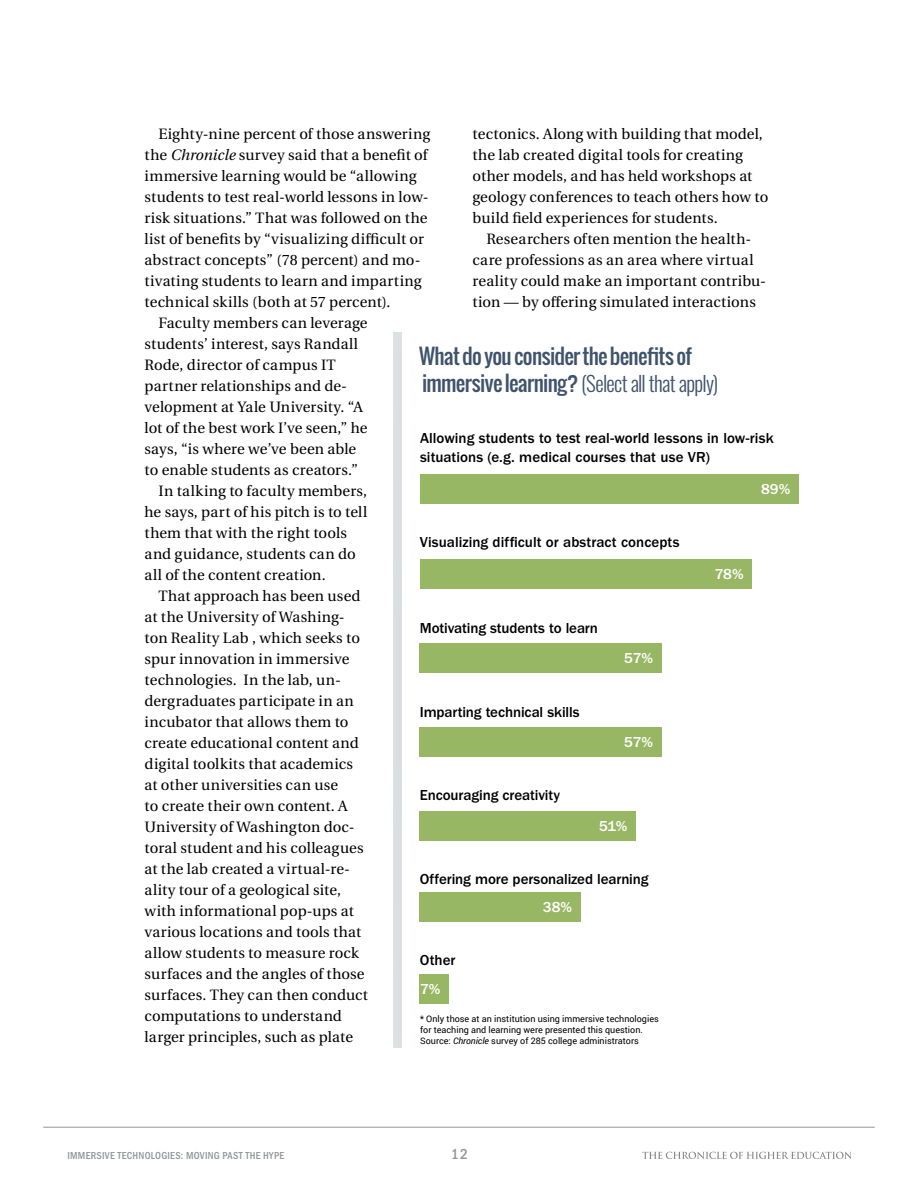
<style>
.page{position:relative;width:918px;height:1188px;background:#fff}
.page>*{position:absolute;margin:0;border:0;box-sizing:border-box;transform-origin:0 0}
.t1{font:21px/27px "Oswald";letter-spacing:-.025em;color:#3f536b}
.t2{font:15px/21px "Heuristica";letter-spacing:.01em;color:#000}
.t3{font:500 15px/18.8px "ITC Franklin Gothic Std";color:#000}
.t4{font:500 15px "ITC Franklin Gothic Std";letter-spacing:-.015em;color:#fff}
.t5{font:500 condensed 15px "ITC Franklin Gothic Std";color:#939598}
.t6{font:500 condensed 10.5px "ITC Franklin Gothic Std";letter-spacing:.02em;color:#939598}
.t7{font:9px/10.8px "Roboto";color:#000}
.s1{font-style:italic}
.s2{font-weight:300}
</style>
<div class="page">
<hr style="left:43px;top:1127px;width:832px;height:1px;background:#939598">
<svg style="left:642px;top:1152px;width:209px;height:7px"></svg>
<div style="left:394px;top:332px;width:8px;height:715px;background:#d8dde1"></div>
<div style="left:421px;top:474px;width:378px;height:30px;background:#98b764"></div>
<div style="left:421px;top:559px;width:331px;height:30px;background:#98b764"></div>
<div style="left:419px;top:643px;width:243px;height:30px;background:#98b764"></div>
<div style="left:419px;top:727px;width:243px;height:30px;background:#98b764"></div>
<div style="left:419px;top:811px;width:217px;height:30px;background:#98b764"></div>
<div style="left:419px;top:892px;width:162px;height:30px;background:#98b764"></div>
<div style="left:419px;top:974px;width:30px;height:30px;background:#98b764"></div>
<p class="t2" style="left:158px;top:123px;width:273px">Eighty-nine percent of those answering</p>
<p class="t2" style="left:145px;top:144px;width:285px">the <span class="s1">Chronicle</span> survey said that a benefit of</p>
<p class="t2" style="left:145px;top:165px;width:274px">immersive learning would be “allowing</p>
<p class="t2" style="left:145px;top:186px;width:285px">students to test real-world lessons in low-</p>
<p class="t2" style="left:145px;top:207px;width:284px">risk situations.” That was followed on the</p>
<p class="t2" style="left:145px;top:228px;width:281px">list of benefits by “visualizing difficult or</p>
<p class="t2" style="left:145px;top:249px;width:278px">abstract concepts” (78 percent) and mo-</p>
<p class="t2" style="left:145px;top:270px;width:279px">tivating students to learn and imparting</p>
<p class="t2" style="left:145px;top:291px;width:247px">technical skills (both at 57 percent).</p>
<p class="t2" style="left:158px;top:312px;width:211px">Faculty members can leverage</p>
<p class="t2" style="left:145px;top:333px;width:215px">students’ interest, says Randall</p>
<p class="t2" style="left:145px;top:354px;width:193px">Rode, director of campus IT</p>
<p class="t2" style="left:145px;top:375px;width:204px">partner relationships and de-</p>
<p class="t2" style="left:145px;top:396px;width:220px">velopment at Yale University. “A</p>
<p class="t2" style="left:145px;top:417px;width:224px">lot of the best work I’ve seen,” he</p>
<p class="t2" style="left:145px;top:438px;width:213px">says, “is where we’ve been able</p>
<p class="t2" style="left:145px;top:459px;width:215px">to enable students as creators.”</p>
<p class="t2" style="left:158px;top:480px;width:210px">In talking to faculty members,</p>
<p class="t2" style="left:145px;top:501px;width:224px">he says, part of his pitch is to tell</p>
<p class="t2" style="left:145px;top:522px;width:204px">them that with the right tools</p>
<p class="t2" style="left:145px;top:543px;width:213px">and guidance, students can do</p>
<p class="t2" style="left:145px;top:564px;width:183px">all of the content creation.</p>
<p class="t2" style="left:158px;top:585px;width:204px">That approach has been used</p>
<p class="t2" style="left:145px;top:606px;width:202px">at the University of Washing-</p>
<p class="t2" style="left:145px;top:627px;width:217px">ton Reality Lab , which seeks to</p>
<p class="t2" style="left:145px;top:648px;width:206px">spur innovation in immersive</p>
<p class="t2" style="left:145px;top:669px;width:198px">technologies. In the lab, un-</p>
<p class="t2" style="left:145px;top:690px;width:211px">dergraduates participate in an</p>
<p class="t2" style="left:145px;top:711px;width:206px">incubator that allows them to</p>
<p class="t2" style="left:145px;top:732px;width:216px">create educational content and</p>
<p class="t2" style="left:145px;top:753px;width:210px">digital toolkits that academics</p>
<p class="t2" style="left:145px;top:774px;width:195px">at other universities can use</p>
<p class="t2" style="left:145px;top:795px;width:205px">to create their own content. A</p>
<p class="t2" style="left:145px;top:816px;width:212px">University of Washington doc-</p>
<p class="t2" style="left:145px;top:837px;width:221px">toral student and his colleagues</p>
<p class="t2" style="left:145px;top:858px;width:207px">at the lab created a virtual-re-</p>
<p class="t2" style="left:145px;top:879px;width:198px">ality tour of a geological site,</p>
<p class="t2" style="left:145px;top:900px;width:211px">with informational pop-ups at</p>
<p class="t2" style="left:145px;top:921px;width:218px">various locations and tools that</p>
<p class="t2" style="left:145px;top:942px;width:216px">allow students to measure rock</p>
<p class="t2" style="left:145px;top:963px;width:222px">surfaces and the angles of those</p>
<p class="t2" style="left:145px;top:984px;width:225px">surfaces. They can then conduct</p>
<p class="t2" style="left:145px;top:1005px;width:199px">computations to understand</p>
<p class="t2" style="left:145px;top:1026px;width:210px">larger principles, such as plate</p>
<p class="t2" style="left:473px;top:123px;width:297px">tectonics. Along with building that model, the lab created digital tools for creating other models, and has held workshops at geology conferences to teach others how to build field experiences for students.</p>
<p class="t2" style="left:473px;top:228px;width:295px;text-indent:14px">Researchers often mention the health&shy;care professions as an area where virtual reality could make an important contribu&shy;tion — by offering simulated interactions</p>
<h1 class="t1" style="left:419px;top:342px;width:301px">What do you consider the benefits of immersive learning? <span class="s2">(Select all that apply)</span></h1>
<p class="t3" style="left:420px;top:429px;width:355px">Allowing students to test real-world lessons in low-risk situations (e.g. medical courses that use VR)</p>
<p class="t4" style="left:761px;top:481px;width:31px">89%</p>
<p class="t3" style="left:420px;top:533px;width:261px">Visualizing difficult or abstract concepts</p>
<p class="t4" style="left:715px;top:566px;width:30px">78%</p>
<p class="t3" style="left:420px;top:618px;width:180px">Motivating students to learn</p>
<p class="t4" style="left:624px;top:650px;width:30px">57%</p>
<p class="t3" style="left:420px;top:702px;width:161px">Imparting technical skills</p>
<p class="t4" style="left:624px;top:734px;width:30px">57%</p>
<p class="t3" style="left:420px;top:786px;width:142px">Encouraging creativity</p>
<p class="t4" style="left:599px;top:818px;width:30px">51%</p>
<p class="t3" style="left:420px;top:870px;width:230px">Offering more personalized learning</p>
<p class="t4" style="left:543px;top:899px;width:31px">38%</p>
<p class="t3" style="left:420px;top:951px;width:37px">Other</p>
<p class="t4" style="left:420px;top:981px;width:22px">7%</p>
<p class="t7" style="left:420px;top:1013px;width:240px">* Only those at an institution using immersive technologies for teaching and learning were presented this question.<br>Source: <span class="s1">Chronicle</span> survey of 285 college administrators</p>
<p class="t6" style="left:68px;top:1149px;width:218px">IMMERSIVE TECHNOLOGIES: MOVING PAST THE HYPE</p>
<p class="t5" style="left:451px;top:1146px;width:18px">12</p>
</div>
